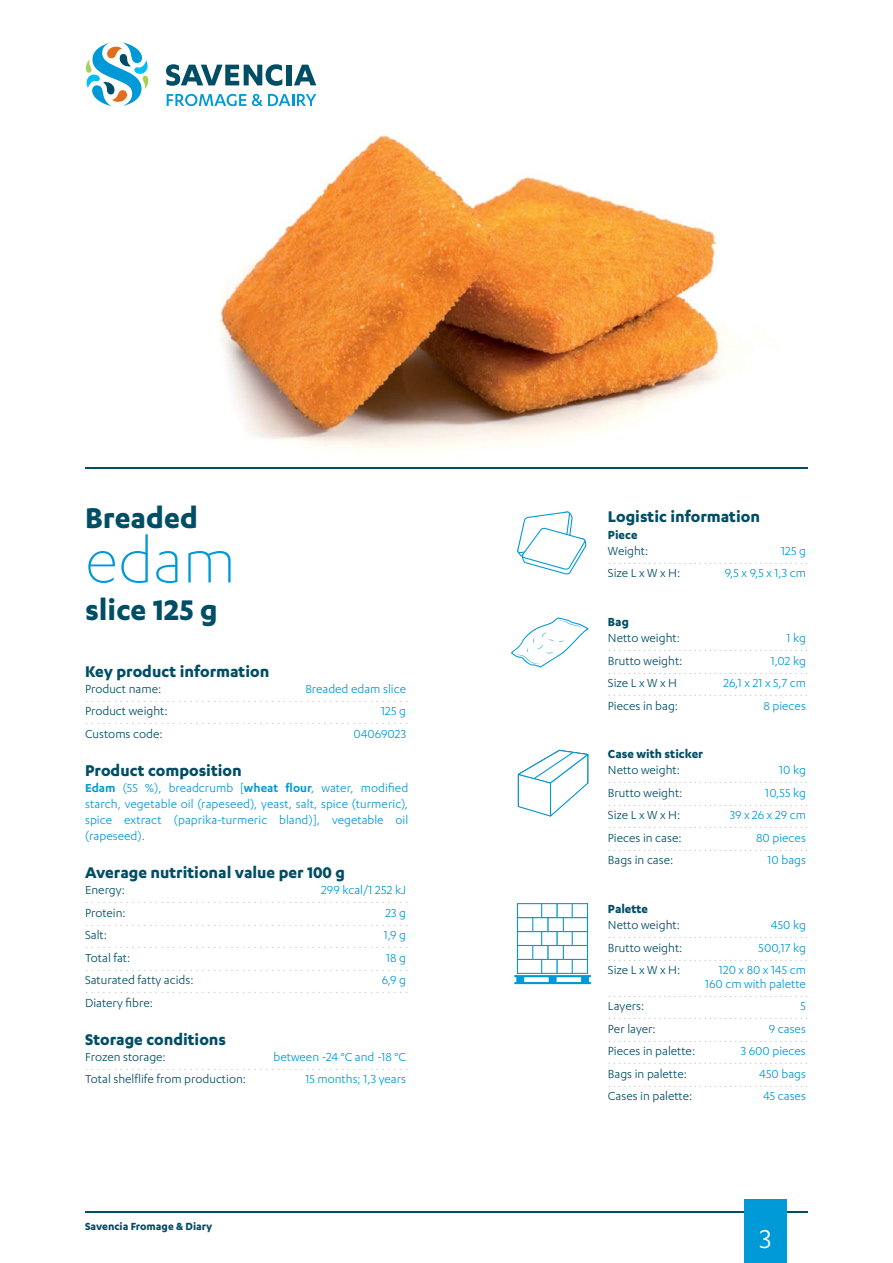
<style>
.page{position:relative;width:893px;height:1263px;background:#fff}
.page>*{position:absolute;margin:0;border:0;box-sizing:border-box;transform-origin:0 0}
.t1{font:300 70.8px "Karbon";color:#0099d8}
.t2{font:700 33px "Karbon";color:#004e65}
.t3{font:30px "Karbon";color:#fff}
.t4{font:700 18px "Karbon";color:#004e65}
.t5{font:13.5px "Karbon";color:#c6c8ca}
.t6{font:13.5px/16.2px "Karbon";color:#0099d8;text-align:justify}
.t7{font:13.5px "Karbon";color:#004e65}
.t8{font:700 13.5px "Karbon";color:#004e65}
.t9{font:700 12px "Karbon";color:#004e65}
.s1{font-weight:600}
</style>
<div class="page">
<img style="left:94px;top:106px;width:701px;height:362px">
<svg style="left:166px;top:64px;width:116px;height:22px"></svg>
<div style="left:286px;top:65px;width:6px;height:20px;background:#004e65"></div>
<svg style="left:294px;top:65px;width:22px;height:20px"></svg>
<svg style="left:167px;top:94px;width:79px;height:12px"></svg>
<svg style="left:252px;top:94px;width:64px;height:12px"></svg>
<svg style="left:86px;top:43px;width:63px;height:63px"></svg>
<hr style="left:85px;top:1212px;width:723px;height:1px;background:#004e65">
<hr style="left:85px;top:468px;width:723px;height:1px;background:#004e65">
<div style="left:744px;top:1199px;width:43px;height:64px;background:#0099d8"></div>
<svg style="left:517px;top:511px;width:69px;height:63px"></svg>
<svg style="left:511px;top:617px;width:78px;height:51px"></svg>
<svg style="left:517px;top:749px;width:72px;height:68px"></svg>
<svg style="left:514px;top:975px;width:77px;height:9px"></svg>
<div style="left:517px;top:959px;width:25px;height:15px;border:1px solid #0099d8"></div>
<div style="left:572px;top:959px;width:16px;height:15px;border:1px solid #0099d8"></div>
<div style="left:556px;top:959px;width:17px;height:15px;border:1px solid #0099d8"></div>
<div style="left:541px;top:959px;width:16px;height:15px;border:1px solid #0099d8"></div>
<div style="left:563px;top:945px;width:25px;height:15px;border:1px solid #0099d8"></div>
<div style="left:517px;top:945px;width:16px;height:15px;border:1px solid #0099d8"></div>
<div style="left:532px;top:945px;width:17px;height:15px;border:1px solid #0099d8"></div>
<div style="left:547px;top:945px;width:17px;height:15px;border:1px solid #0099d8"></div>
<div style="left:517px;top:931px;width:25px;height:15px;border:1px solid #0099d8"></div>
<div style="left:572px;top:931px;width:16px;height:15px;border:1px solid #0099d8"></div>
<div style="left:556px;top:931px;width:17px;height:15px;border:1px solid #0099d8"></div>
<div style="left:541px;top:931px;width:16px;height:15px;border:1px solid #0099d8"></div>
<div style="left:563px;top:917px;width:25px;height:15px;border:1px solid #0099d8"></div>
<div style="left:517px;top:917px;width:16px;height:15px;border:1px solid #0099d8"></div>
<div style="left:532px;top:917px;width:17px;height:15px;border:1px solid #0099d8"></div>
<div style="left:547px;top:917px;width:17px;height:15px;border:1px solid #0099d8"></div>
<div style="left:517px;top:903px;width:25px;height:15px;border:1px solid #0099d8"></div>
<div style="left:572px;top:903px;width:16px;height:15px;border:1px solid #0099d8"></div>
<div style="left:556px;top:903px;width:17px;height:15px;border:1px solid #0099d8"></div>
<div style="left:541px;top:903px;width:16px;height:15px;border:1px solid #0099d8"></div>
<h2 class="t2" style="left:85px;top:506px;width:114px">Breaded</h2>
<h1 class="t1" style="left:85px;top:531px;width:152px">edam</h1>
<h2 class="t2" style="left:85px;top:597px;width:134px">slice 125 g</h2>
<h3 class="t4" style="left:85px;top:664px;width:186px">Key product information</h3>
<p class="t7" style="left:85px;top:683px;width:78px">Product name:</p>
<p class="t6" style="left:305px;top:681px;width:102px">Breaded edam slice</p>
<p class="t5" style="left:85px;top:692px;width:325px">........................................................</p>
<p class="t7" style="left:85px;top:706px;width:84px">Product weight:</p>
<p class="t6" style="left:381px;top:704px;width:26px">125 g</p>
<p class="t5" style="left:85px;top:715px;width:325px">........................................................</p>
<p class="t7" style="left:85px;top:728px;width:79px">Customs code:</p>
<p class="t6" style="left:353px;top:726px;width:54px">04069023</p>
<h3 class="t4" style="left:85px;top:763px;width:158px">Product composition</h3>
<p class="t6" style="left:85px;top:780px;width:325px"><span class="s1">Edam</span> (55 %), breadcrumb [<span class="s1">wheat flour</span>, water, modified starch, vegetable oil (rapeseed), yeast, salt, spice (turmeric), spice extract (paprika-turmeric bland)], vegetable oil (rapeseed).</p>
<h3 class="t4" style="left:85px;top:866px;width:261px">Average nutritional value per 100 g</h3>
<p class="t7" style="left:85px;top:885px;width:41px">Energy:</p>
<p class="t6" style="left:321px;top:883px;width:86px">299 kcal/1 252 kJ</p>
<p class="t5" style="left:85px;top:894px;width:325px">........................................................</p>
<p class="t7" style="left:85px;top:907px;width:42px">Protein:</p>
<p class="t6" style="left:385px;top:906px;width:22px">23 g</p>
<p class="t5" style="left:85px;top:916px;width:325px">........................................................</p>
<p class="t7" style="left:85px;top:930px;width:23px">Salt:</p>
<p class="t6" style="left:384px;top:928px;width:24px">1,9 g</p>
<p class="t5" style="left:85px;top:939px;width:325px">........................................................</p>
<p class="t7" style="left:85px;top:952px;width:47px">Total fat:</p>
<p class="t6" style="left:386px;top:951px;width:21px">18 g</p>
<p class="t5" style="left:85px;top:961px;width:325px">........................................................</p>
<p class="t7" style="left:85px;top:975px;width:110px">Saturated fatty acids:</p>
<p class="t6" style="left:382px;top:973px;width:26px">6,9 g</p>
<p class="t5" style="left:85px;top:984px;width:325px">........................................................</p>
<p class="t7" style="left:85px;top:997px;width:69px">Diatery fibre:</p>
<h3 class="t4" style="left:85px;top:1032px;width:143px">Storage conditions</h3>
<p class="t7" style="left:85px;top:1051px;width:82px">Frozen storage:</p>
<p class="t6" style="left:273px;top:1050px;width:134px">between -24 °C and -18 °C</p>
<p class="t5" style="left:85px;top:1060px;width:325px">........................................................</p>
<p class="t7" style="left:85px;top:1074px;width:163px">Total shelflife from production:</p>
<p class="t6" style="left:305px;top:1072px;width:102px">15 months; 1,3 years</p>
<p class="t9" style="left:85px;top:1221px;width:129px">Savencia Fromage &amp; Diary</p>
<h3 class="t4" style="left:608px;top:510px;width:154px">Logistic information</h3>
<p class="t8" style="left:608px;top:529px;width:31px">Piece</p>
<p class="t7" style="left:608px;top:545px;width:42px">Weight:</p>
<p class="t6" style="left:781px;top:543px;width:26px">125 g</p>
<p class="t5" style="left:608px;top:554px;width:202px">........................................</p>
<p class="t7" style="left:608px;top:568px;width:74px">Size L x W x H:</p>
<p class="t6" style="left:725px;top:566px;width:83px">9,5 x 9,5 x 1,3 cm</p>
<p class="t8" style="left:608px;top:617px;width:22px">Bag</p>
<p class="t7" style="left:608px;top:632px;width:74px">Netto weight:</p>
<p class="t6" style="left:786px;top:631px;width:21px">1 kg</p>
<p class="t5" style="left:608px;top:641px;width:202px">........................................</p>
<p class="t7" style="left:608px;top:655px;width:76px">Brutto weight:</p>
<p class="t6" style="left:771px;top:653px;width:37px">1,02 kg</p>
<p class="t5" style="left:608px;top:664px;width:202px">........................................</p>
<p class="t7" style="left:608px;top:677px;width:71px">Size L x W x H</p>
<p class="t6" style="left:723px;top:676px;width:84px">26,1 x 21 x 5,7 cm</p>
<p class="t5" style="left:608px;top:686px;width:202px">........................................</p>
<p class="t7" style="left:608px;top:700px;width:72px">Pieces in bag:</p>
<p class="t6" style="left:763px;top:698px;width:44px">8 pieces</p>
<p class="t8" style="left:608px;top:749px;width:97px">Case with sticker</p>
<p class="t7" style="left:608px;top:765px;width:74px">Netto weight:</p>
<p class="t6" style="left:779px;top:763px;width:28px">10 kg</p>
<p class="t5" style="left:608px;top:774px;width:202px">........................................</p>
<p class="t7" style="left:608px;top:787px;width:76px">Brutto weight:</p>
<p class="t6" style="left:765px;top:786px;width:42px">10,55 kg</p>
<p class="t5" style="left:608px;top:796px;width:202px">........................................</p>
<p class="t7" style="left:608px;top:810px;width:74px">Size L x W x H:</p>
<p class="t6" style="left:730px;top:808px;width:78px">39 x 26 x 29 cm</p>
<p class="t5" style="left:608px;top:819px;width:202px">........................................</p>
<p class="t7" style="left:608px;top:832px;width:75px">Pieces in case:</p>
<p class="t6" style="left:756px;top:831px;width:51px">80 pieces</p>
<p class="t5" style="left:608px;top:841px;width:202px">........................................</p>
<p class="t7" style="left:608px;top:855px;width:67px">Bags in case:</p>
<p class="t6" style="left:767px;top:853px;width:40px">10 bags</p>
<p class="t8" style="left:608px;top:904px;width:42px">Palette</p>
<p class="t7" style="left:608px;top:920px;width:74px">Netto weight:</p>
<p class="t6" style="left:771px;top:918px;width:37px">450 kg</p>
<p class="t5" style="left:608px;top:929px;width:202px">........................................</p>
<p class="t7" style="left:608px;top:942px;width:76px">Brutto weight:</p>
<p class="t6" style="left:759px;top:940px;width:49px">500,17 kg</p>
<p class="t5" style="left:608px;top:951px;width:202px">........................................</p>
<p class="t7" style="left:608px;top:965px;width:74px">Size L x W x H:</p>
<p class="t6" style="left:705px;top:964px;width:102px;line-height:13.5px;text-align:right">120 x 80 x 145 cm<br>160 cm with palette</p>
<p class="t5" style="left:608px;top:987px;width:202px">........................................</p>
<p class="t7" style="left:608px;top:1001px;width:38px">Layers:</p>
<p class="t6" style="left:800px;top:999px;width:7px">5</p>
<p class="t5" style="left:608px;top:1010px;width:202px">........................................</p>
<p class="t7" style="left:608px;top:1023px;width:49px">Per layer:</p>
<p class="t6" style="left:769px;top:1021px;width:39px">9 cases</p>
<p class="t5" style="left:608px;top:1032px;width:202px">........................................</p>
<p class="t7" style="left:608px;top:1046px;width:89px">Pieces in palette:</p>
<p class="t6" style="left:741px;top:1044px;width:67px">3 600 pieces</p>
<p class="t5" style="left:608px;top:1055px;width:202px">........................................</p>
<p class="t7" style="left:608px;top:1068px;width:80px">Bags in palette:</p>
<p class="t6" style="left:759px;top:1066px;width:48px">450 bags</p>
<p class="t5" style="left:608px;top:1077px;width:202px">........................................</p>
<p class="t7" style="left:608px;top:1091px;width:86px">Cases in palette:</p>
<p class="t6" style="left:763px;top:1089px;width:44px">45 cases</p>
<h3 class="t3" style="left:759px;top:1226px;width:13px">3</h3>
</div>
